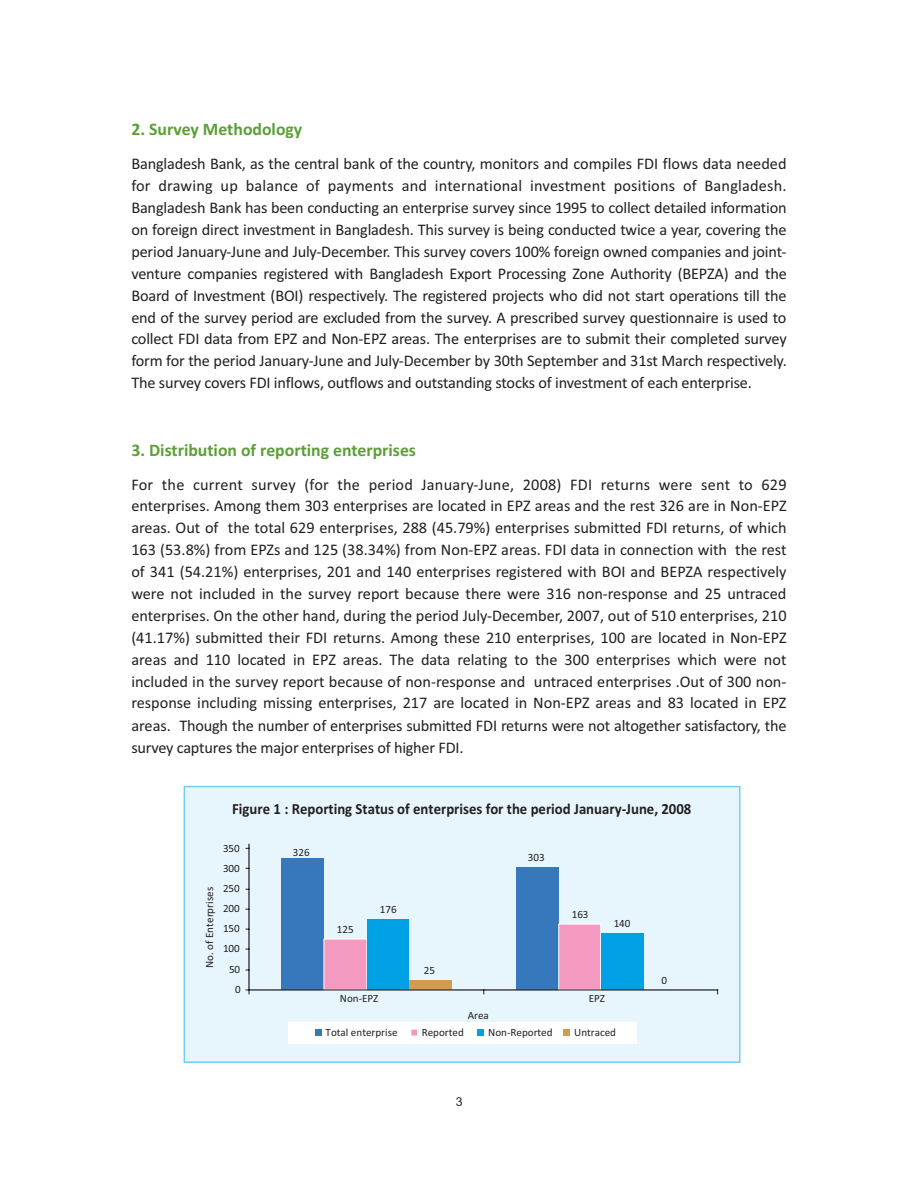
<style>
.page{position:relative;width:918px;height:1188px;background:#fff}
.page>*{position:absolute;margin:0;border:0;box-sizing:border-box;transform-origin:0 0}
.t1{font:700 17.7px "Calibri";color:#5c9f38}
.t2{font:16.35px/21.9px "Calibri";letter-spacing:-.015em;color:#231f20;text-align:justify}
.t3{font:700 15.6px "Calibri";color:#231f20;scale:.95 1}
.t4{font:12.3px "Arial";color:#231f20}
.t5{font:11.1px "Calibri";color:#231f20}
</style>
<div class="page">
<div style="left:184px;top:787px;width:556px;height:275px;background:#e7f6fd"></div>
<div style="left:184px;top:786px;width:557px;height:277px;border:1px solid #6dcff6"></div>
<div style="left:288px;top:1023px;width:348px;height:21px;background:#fff"></div>
<svg style="left:248px;top:843px;width:471px;height:148px"></svg>
<div style="left:281px;top:858px;width:43px;height:132px;background:#3777bc"></div>
<div style="left:516px;top:867px;width:43px;height:123px;background:#3777bc"></div>
<div style="left:324px;top:939px;width:43px;height:51px;background:#f49ac1"></div>
<div style="left:324px;top:939px;width:43px;height:51px;border:1px solid #fff"></div>
<div style="left:559px;top:924px;width:42px;height:66px;background:#f49ac1"></div>
<div style="left:558px;top:924px;width:43px;height:66px;border:1px solid #fff"></div>
<div style="left:367px;top:919px;width:42px;height:71px;background:#00a0e4"></div>
<div style="left:601px;top:933px;width:43px;height:57px;background:#00a0e4"></div>
<div style="left:409px;top:980px;width:43px;height:10px;background:#cf9c50"></div>
<hr style="left:249px;top:844px;width:1px;height:146px;background:#231f20">
<hr style="left:249px;top:990px;width:469px;height:1px;background:#231f20">
<div style="left:315px;top:1029px;width:7px;height:7px;background:#3777bc"></div>
<div style="left:411px;top:1029px;width:7px;height:7px;background:#f49ac1"></div>
<div style="left:410px;top:1029px;width:8px;height:7px;border:1px solid #fff"></div>
<div style="left:477px;top:1029px;width:7px;height:7px;background:#00a0e4"></div>
<div style="left:563px;top:1029px;width:7px;height:7px;background:#cf9c50"></div>
<p class="t1" style="left:131px;top:123px;width:173px">2. Survey Methodology</p>
<p class="t2" style="left:131px;top:154px;width:657px">Bangladesh Bank, as the central bank of the country, monitors and compiles FDI flows data needed for drawing up balance of payments and international investment positions of Bangladesh.<br>Bangladesh Bank has been conducting an enterprise survey since 1995 to collect detailed information on foreign direct investment in Bangladesh. This survey is being conducted twice a year, covering the period January-June and July-December. This survey covers 100% foreign owned companies and joint&shy;venture companies registered with Bangladesh Export Processing Zone Authority (BEPZA) and the Board of Investment (BOI) respectively. The registered projects who did not start operations till the end of the survey period are excluded from the survey. A prescribed survey questionnaire is used to collect FDI data from EPZ and Non-EPZ areas. The enterprises are to submit their completed survey form for the period January-June and July-December by 30th September and 31st March respectively.<br>The survey covers FDI inflows, outflows and outstanding stocks of investment of each enterprise.</p>
<p class="t1" style="left:131px;top:444px;width:286px">3. Distribution of reporting enterprises</p>
<p class="t2" style="left:131px;top:474px;width:657px">For the current survey (for the period January-June, 2008) FDI returns were sent to 629 enterprises. Among them 303 enterprises are located in EPZ areas and the rest 326 are in Non-EPZ areas. Out of the total 629 enterprises, 288 (45.79%) enterprises submitted FDI returns, of which 163 (53.8%) from EPZs and 125 (38.34%) from Non-EPZ areas. FDI data in connection with the rest of 341 (54.21%) enterprises, 201 and 140 enterprises registered with BOI and BEPZA respectively were not included in the survey report because there were 316 non-response and 25 untraced enterprises. On the other hand, during the period July-December, 2007, out of 510 enterprises, 210 (41.17%) submitted their FDI returns. Among these 210 enterprises, 100 are located in Non-EPZ areas and 110 located in EPZ areas. The data relating to the 300 enterprises which were not included in the survey report because of non-response and untraced enterprises .Out of 300 non&shy;response including missing enterprises, 217 are located in Non-EPZ areas and 83 located in EPZ areas. Though the number of enterprises submitted FDI returns were not altogether satisfactory, the survey captures the major enterprises of higher FDI.</p>
<p class="t3" style="left:232px;top:804px;width:485px">Figure 1 : Reporting Status of enterprises for the period January-June, 2008</p>
<p class="t5" style="left:528px;top:854px;width:18px">303</p>
<p class="t5" style="left:223px;top:844px;width:18px">350</p>
<p class="t5" style="left:293px;top:849px;width:18px">326</p>
<p class="t5" style="left:206px;top:968px;width:82px;rotate:-90deg">No. of Enterprises</p>
<p class="t5" style="left:223px;top:864px;width:18px">300</p>
<p class="t5" style="left:223px;top:885px;width:18px">250</p>
<p class="t5" style="left:223px;top:905px;width:18px">200</p>
<p class="t5" style="left:223px;top:925px;width:18px">150</p>
<p class="t5" style="left:223px;top:945px;width:18px">100</p>
<p class="t5" style="left:229px;top:966px;width:13px">50</p>
<p class="t5" style="left:235px;top:986px;width:7px">0</p>
<p class="t5" style="left:337px;top:925px;width:18px">125</p>
<p class="t5" style="left:380px;top:906px;width:18px">176</p>
<p class="t5" style="left:572px;top:911px;width:18px">163</p>
<p class="t5" style="left:614px;top:920px;width:18px">140</p>
<p class="t5" style="left:424px;top:966px;width:13px">25</p>
<p class="t5" style="left:340px;top:995px;width:40px">Non-EPZ</p>
<p class="t5" style="left:589px;top:995px;width:18px">EPZ</p>
<p class="t5" style="left:468px;top:1011px;width:23px">Area</p>
<p class="t5" style="left:326px;top:1029px;width:73px">Total enterprise</p>
<p class="t5" style="left:422px;top:1029px;width:44px">Reported</p>
<p class="t5" style="left:488px;top:1029px;width:66px">Non-Reported</p>
<p class="t5" style="left:574px;top:1029px;width:43px">Untraced</p>
<p class="t4" style="left:456px;top:1097px;width:8px">3</p>
<p class="t5" style="left:662px;top:976px;width:7px">0</p>
</div>
